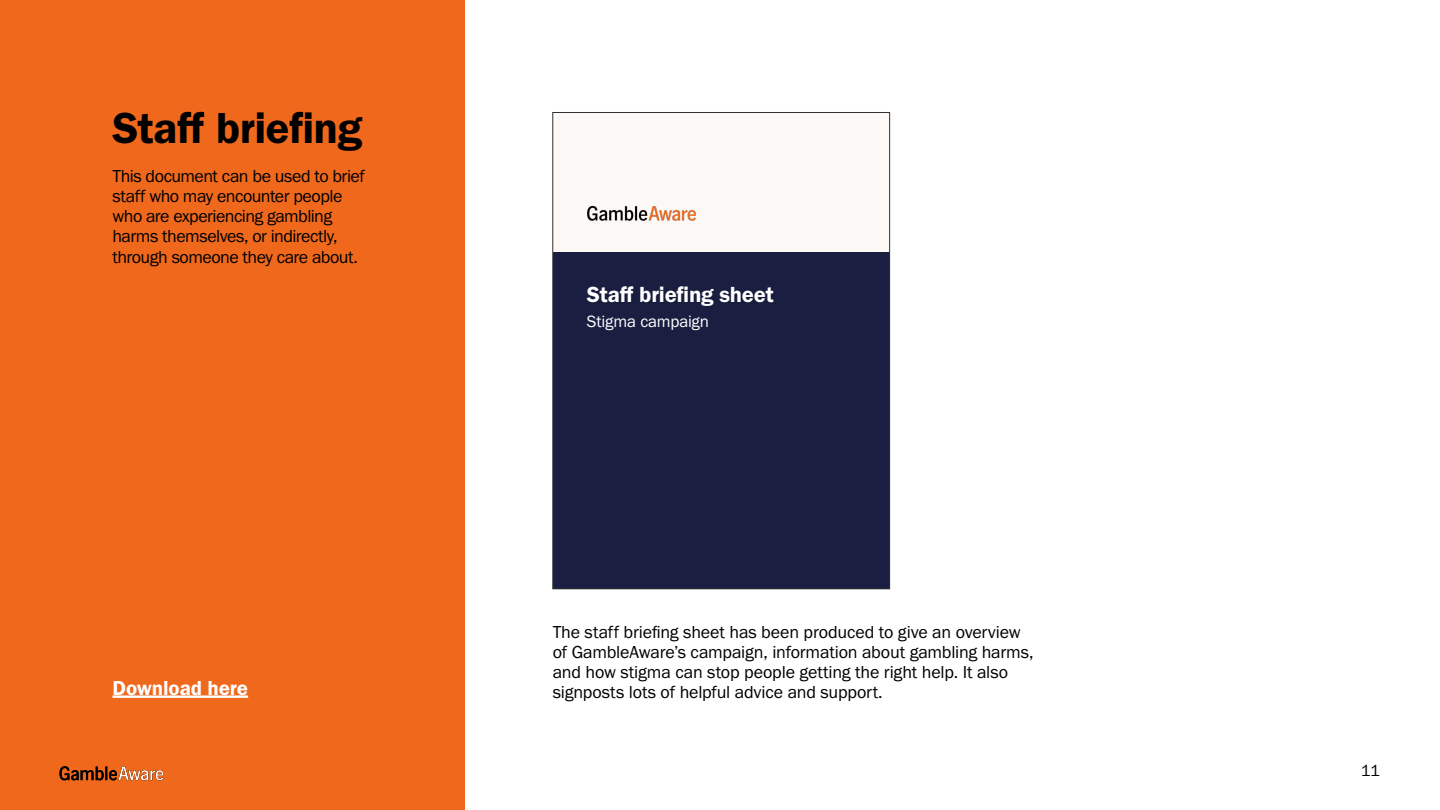
<style>
.page{position:relative;width:1440px;height:810px;background:#fff}
.page>*{position:absolute;margin:0;border:0;box-sizing:border-box;transform-origin:0 0}
.t1{font:45px "Franklin Gothic URW Dem";letter-spacing:-.015em;color:#000}
.t2{font:22.65px "Franklin Gothic URW Dem";letter-spacing:-.01em;color:#fff}
.t3{font:21px "Franklin Gothic URW Dem";letter-spacing:-.005em;color:#fff}
.t4{font:18px/20.2px "Franklin Gothic URW Boo";letter-spacing:-.02em;color:#000}
.t5{font:16.95px "Franklin Gothic URW Boo";letter-spacing:-.01em;color:#fff}
.t6{font:16.5px "Franklin Gothic URW Boo";color:#000}
</style>
<div class="page">
<div style="left:0;top:0;width:465px;height:810px;background:#ef681c"></div>
<hr style="left:112px;top:695px;width:136px;height:3px;background:#fff">
<div style="left:553px;top:112px;width:337px;height:477px;background:#fcf8f5"></div>
<div style="left:553px;top:252px;width:337px;height:337px;background:#1a1f41"></div>
<img style="left:587px;top:205px;width:109px;height:16px">
<div style="left:553px;top:112px;width:337px;height:477px;border:1px solid #303030"></div>
<img style="left:59px;top:766px;width:105px;height:15px">
<p class="t1" style="left:112px;top:100px;width:251px">Staff briefing</p>
<p class="t4" style="left:112px;top:165px;width:254px">This document can be used to brief staff who may encounter people who are experiencing gambling harms themselves, or indirectly, through someone they care about.</p>
<p class="t3" style="left:112px;top:675px;width:137px">Download here</p>
<p class="t2" style="left:587px;top:280px;width:188px">Staff briefing sheet</p>
<p class="t5" style="left:587px;top:311px;width:124px">Stigma campaign</p>
<p class="t4" style="left:553px;top:621px;width:482px">The staff briefing sheet has been produced to give an overview of GambleAware’s campaign, information about gambling harms, and how stigma can stop people getting the right help. It also signposts lots of helpful advice and support.</p>
<p class="t6" style="left:1361px;top:760px;width:21px">11</p>
</div>
